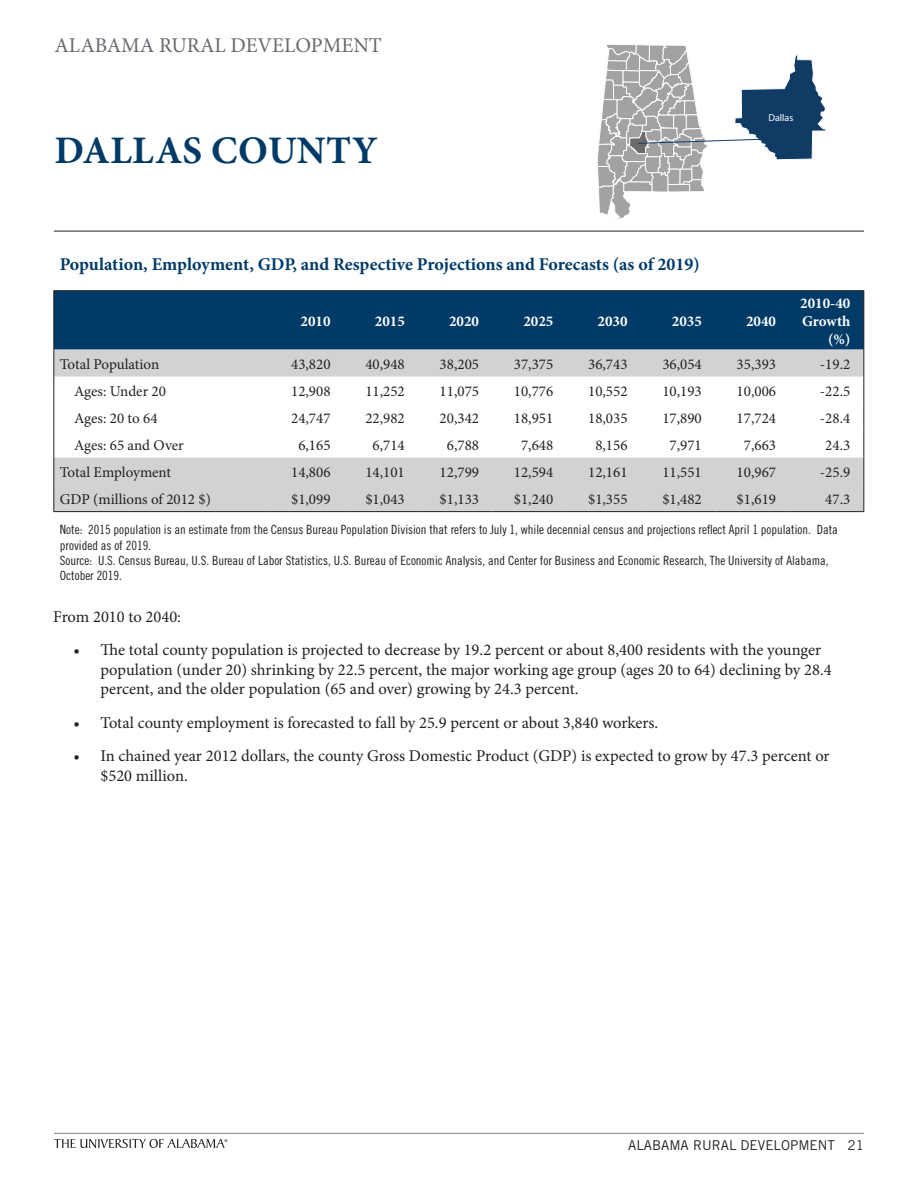
<style>
.page{position:relative;width:918px;height:1188px;background:#fff}
.page>*{position:absolute;margin:0;border:0;box-sizing:border-box;transform-origin:0 0}
.t1{font:700 39px "Minion Pro";letter-spacing:.01em;color:#003a67}
.t2{font:21px "Minion Pro";color:#66696e}
.t3{font:700 18px "Minion Pro";color:#003a67}
.t4{font:16.5px/19.8px "Minion Pro";color:#231f20}
.t5{font:15px "Minion Pro";color:#231f20}
.t6{font:700 15px/18px "Minion Pro";color:#fff;text-align:right}
.t7{font:13.5px "Trade Gothic LT Std";color:#231f20}
.t8{font:12.75px/15.3px "Trade Gothic LT Std Cn 18";color:#231f20}
.t9{font:10.05px "Myriad Pro";color:#fff}
</style>
<div class="page">
<hr style="left:54px;top:1133px;width:810px;height:1px;background:#7b868d">
<hr style="left:54px;top:231px;width:810px;height:1px;background:#231f20">
<svg style="left:54px;top:1139px;width:173px;height:9px"></svg>
<div style="left:54px;top:291px;width:809px;height:59px;background:#003a67"></div>
<svg style="left:54px;top:350px;width:809px;height:161px"></svg>
<hr style="left:53px;top:291px;width:1px;height:59px;background:#231f20">
<hr style="left:863px;top:291px;width:1px;height:59px;background:#231f20">
<svg style="left:53px;top:350px;width:1px;height:161px"></svg>
<svg style="left:863px;top:350px;width:1px;height:161px"></svg>
<hr style="left:53px;top:511px;width:217px;height:1px;background:#231f20">
<hr style="left:270px;top:511px;width:74px;height:1px;background:#231f20">
<hr style="left:344px;top:511px;width:74px;height:1px;background:#231f20">
<hr style="left:418px;top:511px;width:75px;height:1px;background:#231f20">
<hr style="left:493px;top:511px;width:74px;height:1px;background:#231f20">
<hr style="left:567px;top:511px;width:74px;height:1px;background:#231f20">
<hr style="left:641px;top:511px;width:74px;height:1px;background:#231f20">
<hr style="left:715px;top:511px;width:75px;height:1px;background:#231f20">
<hr style="left:790px;top:511px;width:74px;height:1px;background:#231f20">
<hr style="left:53px;top:290px;width:217px;height:1px;background:#231f20">
<hr style="left:270px;top:290px;width:74px;height:1px;background:#231f20">
<hr style="left:344px;top:290px;width:74px;height:1px;background:#231f20">
<hr style="left:418px;top:290px;width:75px;height:1px;background:#231f20">
<hr style="left:493px;top:290px;width:74px;height:1px;background:#231f20">
<hr style="left:567px;top:290px;width:74px;height:1px;background:#231f20">
<hr style="left:641px;top:290px;width:74px;height:1px;background:#231f20">
<hr style="left:715px;top:290px;width:75px;height:1px;background:#231f20">
<hr style="left:790px;top:290px;width:74px;height:1px;background:#231f20">
<svg style="left:597px;top:44px;width:230px;height:175px"></svg>
<p class="t2" style="left:54px;top:31px;width:329px">ALABAMA RURAL DEVELOPMENT</p>
<h1 class="t1" style="left:55px;top:123px;width:325px">DALLAS COUNTY</h1>
<p class="t3" style="left:60px;top:252px;width:642px">Population, Employment, GDP, and Respective Projections and Forecasts (as of 2019)</p>
<p class="t9" style="left:768px;top:111px;width:26px">Dallas</p>
<p class="t6" style="left:301px;top:312px;width:31px">2010</p>
<p class="t6" style="left:375px;top:312px;width:32px">2015</p>
<p class="t6" style="left:449px;top:312px;width:31px">2020</p>
<p class="t6" style="left:523px;top:312px;width:31px">2025</p>
<p class="t6" style="left:598px;top:312px;width:31px">2030</p>
<p class="t6" style="left:672px;top:312px;width:31px">2035</p>
<p class="t6" style="left:746px;top:312px;width:31px">2040</p>
<p class="t6" style="left:800px;top:294px;width:52px">2010-40<br>Growth (%)</p>
<p class="t5" style="left:60px;top:354px;width:101px">Total Population</p>
<p class="t5" style="left:291px;top:354px;width:41px">43,820</p>
<p class="t5" style="left:365px;top:354px;width:41px">40,948</p>
<p class="t5" style="left:440px;top:354px;width:41px">38,205</p>
<p class="t5" style="left:514px;top:354px;width:41px">37,375</p>
<p class="t5" style="left:588px;top:354px;width:41px">36,743</p>
<p class="t5" style="left:662px;top:354px;width:41px">36,054</p>
<p class="t5" style="left:737px;top:354px;width:41px">35,393</p>
<p class="t5" style="left:820px;top:354px;width:32px">-19.2</p>
<p class="t5" style="left:74px;top:381px;width:93px">Ages: Under 20</p>
<p class="t5" style="left:291px;top:381px;width:41px">12,908</p>
<p class="t5" style="left:365px;top:381px;width:41px">11,252</p>
<p class="t5" style="left:440px;top:381px;width:41px">11,075</p>
<p class="t5" style="left:514px;top:381px;width:41px">10,776</p>
<p class="t5" style="left:588px;top:381px;width:41px">10,552</p>
<p class="t5" style="left:662px;top:381px;width:41px">10,193</p>
<p class="t5" style="left:737px;top:381px;width:41px">10,006</p>
<p class="t5" style="left:820px;top:381px;width:32px">-22.5</p>
<p class="t5" style="left:74px;top:408px;width:85px">Ages: 20 to 64</p>
<p class="t5" style="left:291px;top:408px;width:41px">24,747</p>
<p class="t5" style="left:365px;top:408px;width:41px">22,982</p>
<p class="t5" style="left:440px;top:408px;width:41px">20,342</p>
<p class="t5" style="left:514px;top:408px;width:41px">18,951</p>
<p class="t5" style="left:588px;top:408px;width:41px">18,035</p>
<p class="t5" style="left:662px;top:408px;width:41px">17,890</p>
<p class="t5" style="left:737px;top:408px;width:41px">17,724</p>
<p class="t5" style="left:820px;top:408px;width:32px">-28.4</p>
<p class="t5" style="left:74px;top:435px;width:111px">Ages: 65 and Over</p>
<p class="t5" style="left:298px;top:435px;width:34px">6,165</p>
<p class="t5" style="left:373px;top:435px;width:34px">6,714</p>
<p class="t5" style="left:447px;top:435px;width:34px">6,788</p>
<p class="t5" style="left:521px;top:435px;width:34px">7,648</p>
<p class="t5" style="left:595px;top:435px;width:34px">8,156</p>
<p class="t5" style="left:670px;top:435px;width:34px">7,971</p>
<p class="t5" style="left:744px;top:435px;width:34px">7,663</p>
<p class="t5" style="left:825px;top:435px;width:27px">24.3</p>
<p class="t5" style="left:60px;top:462px;width:113px">Total Employment</p>
<p class="t5" style="left:291px;top:462px;width:41px">14,806</p>
<p class="t5" style="left:365px;top:462px;width:41px">14,101</p>
<p class="t5" style="left:440px;top:462px;width:41px">12,799</p>
<p class="t5" style="left:514px;top:462px;width:41px">12,594</p>
<p class="t5" style="left:588px;top:462px;width:41px">12,161</p>
<p class="t5" style="left:662px;top:462px;width:41px">11,551</p>
<p class="t5" style="left:737px;top:462px;width:41px">10,967</p>
<p class="t5" style="left:820px;top:462px;width:32px">-25.9</p>
<p class="t5" style="left:60px;top:489px;width:153px">GDP (millions of 2012 $)</p>
<p class="t5" style="left:291px;top:489px;width:41px">$1,099</p>
<p class="t5" style="left:365px;top:489px;width:41px">$1,043</p>
<p class="t5" style="left:440px;top:489px;width:41px">$1,133</p>
<p class="t5" style="left:514px;top:489px;width:41px">$1,240</p>
<p class="t5" style="left:588px;top:489px;width:41px">$1,355</p>
<p class="t5" style="left:662px;top:489px;width:41px">$1,482</p>
<p class="t5" style="left:737px;top:489px;width:41px">$1,619</p>
<p class="t5" style="left:825px;top:489px;width:27px">47.3</p>
<p class="t8" style="left:60px;top:522px;width:780px">Note: 2015 population is an estimate from the Census Bureau Population Division that refers to July 1, while decennial census and projections reflect April 1 population. Data provided as of 2019.<br>Source: U.S. Census Bureau, U.S. Bureau of Labor Statistics, U.S. Bureau of Economic Analysis, and Center for Business and Economic Research, The University of Alabama, October 2019.</p>
<p class="t4" style="left:53px;top:607px;width:129px">From 2010 to 2040:</p>
<p class="t4" style="left:101px;top:640px;width:733px;text-indent:-27px">• The total county population is projected to decrease by 19.2 percent or about 8,400 residents with the younger population (under 20) shrinking by 22.5 percent, the major working age group (ages 20 to 64) declining by 28.4 percent, and the older population (65 and over) growing by 24.3 percent.</p>
<p class="t4" style="left:74px;top:713px;width:586px">• Total county employment is forecasted to fall by 25.9 percent or about 3,840 workers.</p>
<p class="t4" style="left:101px;top:746px;width:731px;text-indent:-27px">• In chained year 2012 dollars, the county Gross Domestic Product (GDP) is expected to grow by 47.3 percent or $520 million.</p>
<p class="t7" style="left:628px;top:1137px;width:237px">ALABAMA RURAL DEVELOPMENT 21</p>
</div>
